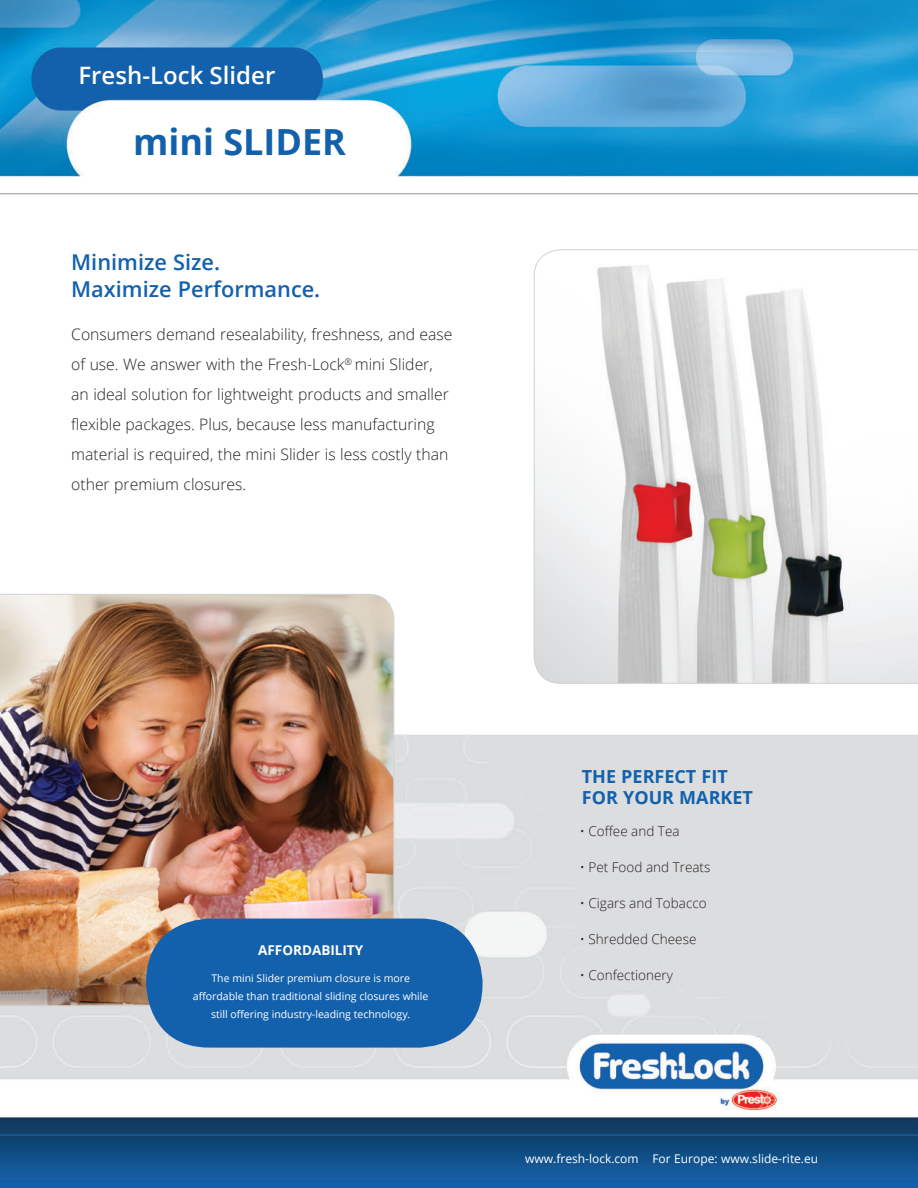
<style>
.page{position:relative;width:918px;height:1188px;background:#fff}
.page>*{position:absolute;margin:0;border:0;box-sizing:border-box;transform-origin:0 0}
.t1{font:700 36px "Open Sans";color:#1361ac}
.t2{font:600 24px "Open Sans";color:#fff}
.t3{font:600 21.75px/27px "Open Sans";color:#1361ac}
.t4{font:700 18px/21.6px "Open Sans";color:#1361ac}
.t5{font:300 15.75px/30px "Open Sans";color:#231f20}
.t6{font:300 13.5px "Open Sans";color:#231f20}
.t7{font:700 13.5px "Open Sans";color:#fff}
.t8{font:12px "Open Sans";color:#fff}
.t9{font:10.5px/18px "Open Sans";color:#fff;text-align:center}
</style>
<div class="page">
<img style="left:0;top:0;width:918px;height:1188px">
<img style="left:0;top:594px;width:394px;height:412px">
<div style="left:146px;top:919px;width:337px;height:129px;background:#1361ac;border-radius:63px"></div>
<svg style="left:533px;top:249px;width:385px;height:435px"></svg>
<hr style="left:0;top:193px;width:918px;height:1px;background:#939598">
<h2 class="t2" style="left:79px;top:59px;width:198px">Fresh-Lock Slider</h2>
<h1 class="t1" style="left:133px;top:117px;width:214px">mini SLIDER</h1>
<h3 class="t3" style="left:71px;top:248px;width:251px">Minimize Size.<br>Maximize Performance.</h3>
<p class="t5" style="left:71px;top:319px;width:383px">Consumers demand resealability, freshness, and ease of use. We answer with the Fresh-Lock<sup>®</sup> mini Slider, an ideal solution for lightweight products and smaller flexible packages. Plus, because less manufacturing material is required, the mini Slider is less costly than other premium closures.</p>
<p class="t7" style="left:258px;top:940px;width:106px">AFFORDABILITY</p>
<p class="t9" style="left:193px;top:969px;width:237px">The mini Slider premium closure is more affordable than traditional sliding closures while still offering industry-leading technology.</p>
<p class="t4" style="left:582px;top:765px;width:173px">THE PERFECT FIT<br>FOR YOUR MARKET</p>
<p class="t6" style="left:580px;top:822px;width:101px">• Coffee and Tea</p>
<p class="t6" style="left:580px;top:858px;width:132px">• Pet Food and Treats</p>
<p class="t6" style="left:580px;top:894px;width:128px">• Cigars and Tobacco</p>
<p class="t6" style="left:580px;top:930px;width:118px">• Shredded Cheese</p>
<p class="t6" style="left:580px;top:966px;width:95px">• Confectionery</p>
<p class="t8" style="left:525px;top:1151px;width:294px">www.fresh-lock.com For Europe: www.slide-rite.eu</p>
</div>
